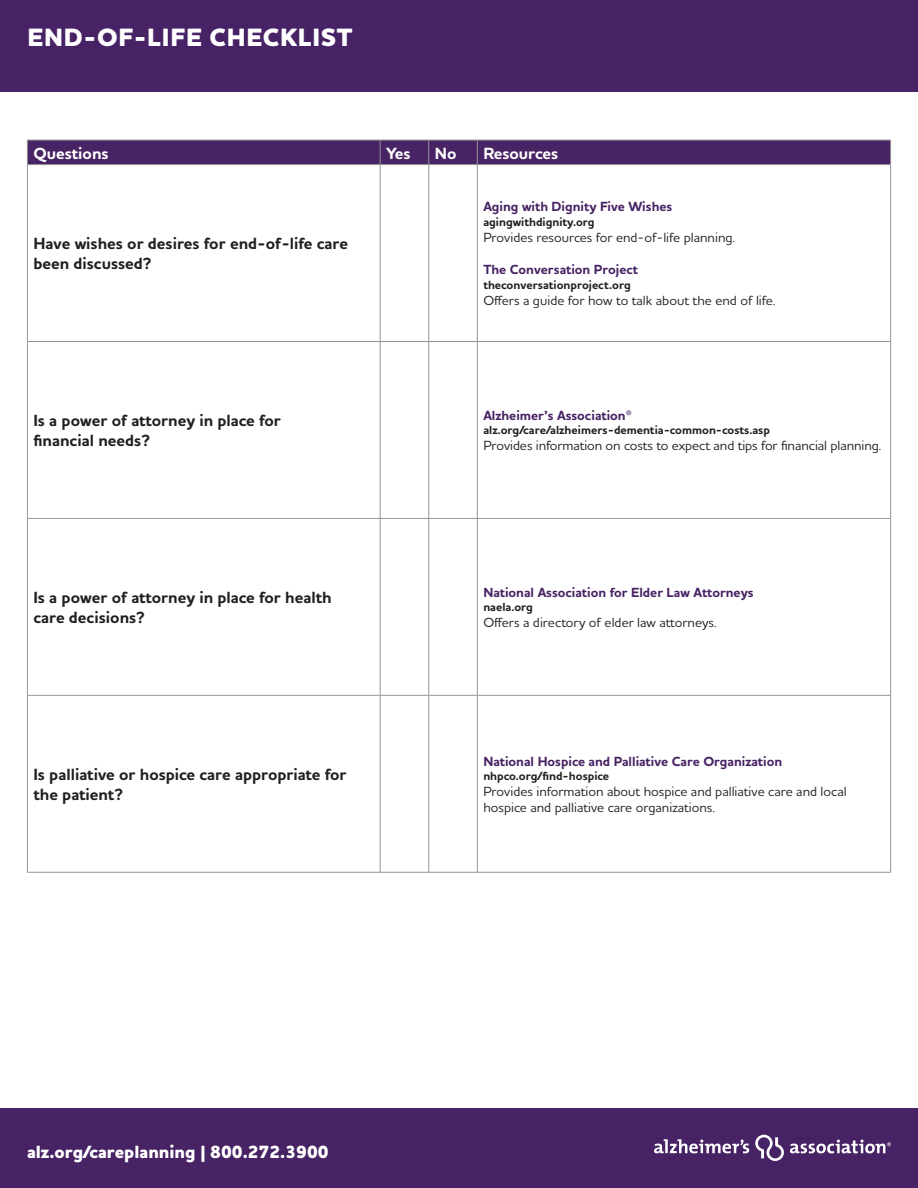
<style>
.page{position:relative;width:918px;height:1188px;background:#fff}
.page>*{position:absolute;margin:0;border:0;box-sizing:border-box;transform-origin:0 0}
.t1{font:800 25.5px "Houschka Alt Pro";letter-spacing:.03em;color:#fff}
.t2{font:800 18px "Houschka Alt Pro";color:#fff}
.t3{font:700 16.5px/19.8px "Houschka Alt Pro";color:#231f20}
.t4{font:700 16.5px "Houschka Alt Pro";color:#fff}
.t5{font:500 13.5px/16.2px "Houschka Alt Pro";color:#231f20}
.t6{font:700 13.5px "Houschka Alt Pro";color:#472264}
.t7{font:700 12px "Houschka Alt Pro";color:#231f20}
</style>
<div class="page">
<div style="left:0;top:1108px;width:918px;height:80px;background:#472264"></div>
<svg style="left:755px;top:1135px;width:29px;height:26px"></svg>
<svg style="left:654px;top:1139px;width:95px;height:14px"></svg>
<svg style="left:790px;top:1140px;width:101px;height:13px"></svg>
<div style="left:0;top:0;width:918px;height:92px;background:#472264"></div>
<hr style="left:27px;top:165px;width:1px;height:176px;background:#939598">
<hr style="left:380px;top:165px;width:1px;height:176px;background:#939598">
<hr style="left:428px;top:165px;width:1px;height:176px;background:#939598">
<hr style="left:27px;top:341px;width:353px;height:1px;background:#939598">
<hr style="left:27px;top:342px;width:1px;height:176px;background:#939598">
<hr style="left:380px;top:341px;width:49px;height:1px;background:#939598">
<hr style="left:380px;top:342px;width:1px;height:176px;background:#939598">
<hr style="left:429px;top:341px;width:48px;height:1px;background:#939598">
<hr style="left:428px;top:342px;width:1px;height:176px;background:#939598">
<hr style="left:27px;top:518px;width:353px;height:1px;background:#939598">
<hr style="left:27px;top:519px;width:1px;height:176px;background:#939598">
<hr style="left:380px;top:518px;width:49px;height:1px;background:#939598">
<hr style="left:380px;top:519px;width:1px;height:176px;background:#939598">
<hr style="left:429px;top:518px;width:48px;height:1px;background:#939598">
<hr style="left:428px;top:519px;width:1px;height:176px;background:#939598">
<hr style="left:27px;top:695px;width:353px;height:1px;background:#939598">
<hr style="left:27px;top:696px;width:1px;height:176px;background:#939598">
<hr style="left:380px;top:695px;width:49px;height:1px;background:#939598">
<hr style="left:380px;top:696px;width:1px;height:176px;background:#939598">
<hr style="left:429px;top:695px;width:48px;height:1px;background:#939598">
<hr style="left:428px;top:696px;width:1px;height:176px;background:#939598">
<hr style="left:27px;top:872px;width:353px;height:1px;background:#939598">
<hr style="left:380px;top:872px;width:49px;height:1px;background:#939598">
<hr style="left:429px;top:872px;width:48px;height:1px;background:#939598">
<svg style="left:27px;top:140px;width:864px;height:25px;background:#4c2966"></svg>
<hr style="left:477px;top:164px;width:414px;height:1px;background:#939598">
<hr style="left:477px;top:165px;width:1px;height:176px;background:#939598">
<hr style="left:890px;top:165px;width:1px;height:176px;background:#939598">
<hr style="left:477px;top:341px;width:414px;height:1px;background:#939598">
<hr style="left:477px;top:342px;width:1px;height:176px;background:#939598">
<hr style="left:890px;top:342px;width:1px;height:176px;background:#939598">
<hr style="left:477px;top:518px;width:414px;height:1px;background:#939598">
<hr style="left:477px;top:519px;width:1px;height:176px;background:#939598">
<hr style="left:890px;top:519px;width:1px;height:176px;background:#939598">
<hr style="left:477px;top:695px;width:414px;height:1px;background:#939598">
<hr style="left:477px;top:696px;width:1px;height:176px;background:#939598">
<hr style="left:890px;top:696px;width:1px;height:176px;background:#939598">
<hr style="left:477px;top:872px;width:414px;height:1px;background:#939598">
<p class="t1" style="left:27px;top:21px;width:327px">END-OF-LIFE CHECKLIST</p>
<p class="t4" style="left:33px;top:142px;width:77px">Questions</p>
<p class="t4" style="left:386px;top:142px;width:26px">Yes</p>
<p class="t4" style="left:435px;top:142px;width:23px">No</p>
<p class="t4" style="left:483px;top:142px;width:76px">Resources</p>
<p class="t3" style="left:33px;top:234px;width:316px">Have wishes or desires for end-of-life care been discussed?</p>
<p class="t6" style="left:483px;top:198px;width:190px">Aging with Dignity Five Wishes</p>
<p class="t7" style="left:483px;top:214px;width:113px">agingwithdignity.org</p>
<p class="t5" style="left:483px;top:229px;width:253px">Provides resources for end-of-life planning.</p>
<p class="t6" style="left:483px;top:261px;width:156px">The Conversation Project</p>
<p class="t7" style="left:483px;top:277px;width:149px">theconversationproject.org</p>
<p class="t5" style="left:483px;top:292px;width:294px">Offers a guide for how to talk about the end of life.</p>
<p class="t3" style="left:33px;top:411px;width:249px">Is a power of attorney in place for financial needs?</p>
<p class="t6" style="left:483px;top:406px;width:150px">Alzheimer’s Association®</p>
<p class="t7" style="left:483px;top:422px;width:288px">alz.org/care/alzheimers-dementia-common-costs.asp</p>
<p class="t5" style="left:483px;top:437px;width:400px">Provides information on costs to expect and tips for financial planning.</p>
<p class="t3" style="left:33px;top:588px;width:300px">Is a power of attorney in place for health care decisions?</p>
<p class="t6" style="left:483px;top:583px;width:272px">National Association for Elder Law Attorneys</p>
<p class="t7" style="left:483px;top:599px;width:51px">naela.org</p>
<p class="t5" style="left:483px;top:614px;width:235px">Offers a directory of elder law attorneys.</p>
<p class="t3" style="left:33px;top:765px;width:315px">Is palliative or hospice care appropriate for the patient?</p>
<h2 class="t2" style="left:27px;top:1140px;width:303px">alz.org/careplanning | 800.272.3900</h2>
<p class="t6" style="left:483px;top:752px;width:300px">National Hospice and Palliative Care Organization</p>
<p class="t7" style="left:483px;top:768px;width:127px">nhpco.org/find-hospice</p>
<p class="t5" style="left:483px;top:783px;width:365px">Provides information about hospice and palliative care and local hospice and palliative care organizations.</p>
</div>
